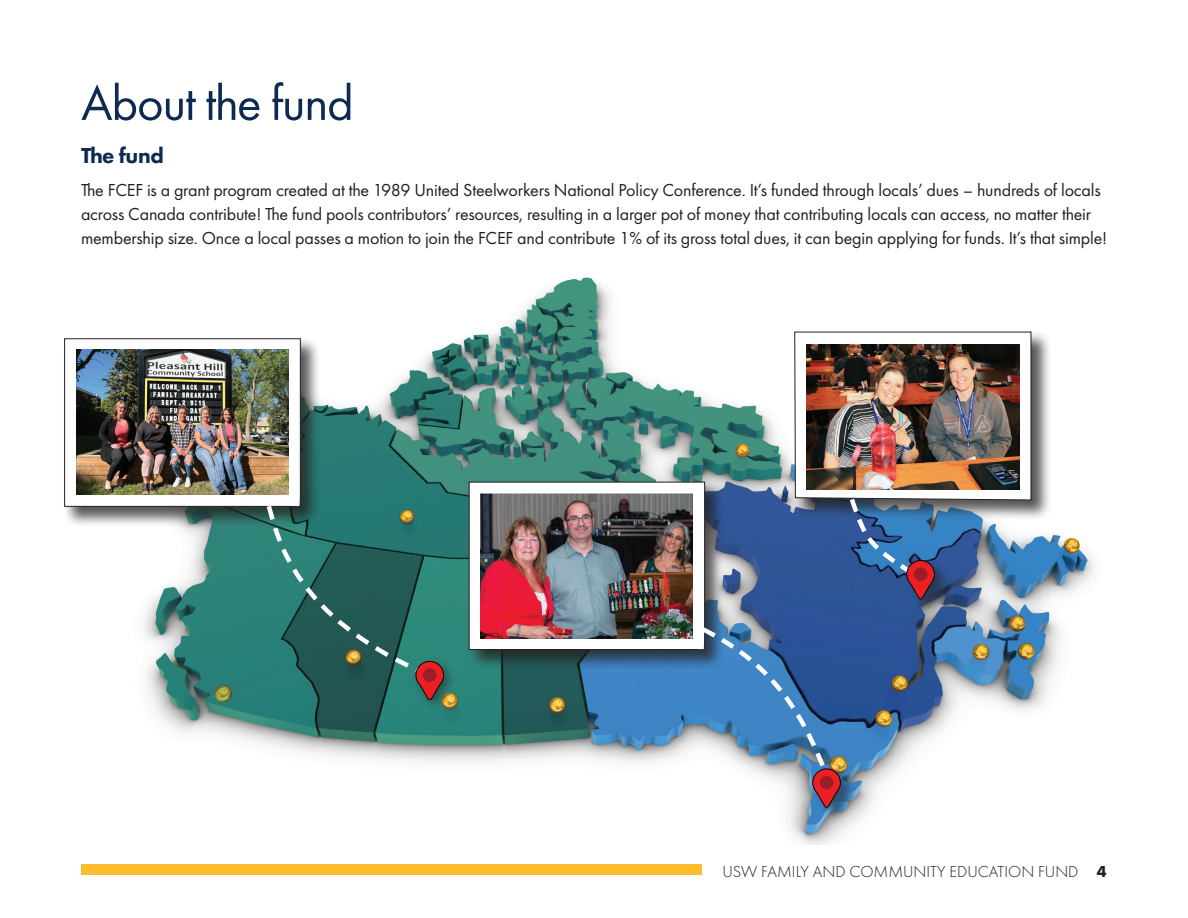
<style>
.page{position:relative;width:1188px;height:918px;background:#fff}
.page>*{position:absolute;margin:0;border:0;box-sizing:border-box;transform-origin:0 0}
.t1{font:51px "Futura PT";letter-spacing:-.025em;color:#0d2b51}
.t2{font:800 22.5px "Futura PT";letter-spacing:-.02em;color:#0d2b51}
.t3{font:18px/24px "Futura PT";letter-spacing:-.01em;color:#231f20}
.t4{font:300 16.5px "Futura PT";color:#231f20}
.s1{font-weight:700}
</style>
<div class="page">
<div style="left:81px;top:864px;width:621px;height:11px;background:#fdbb2e"></div>
<img style="left:151px;top:277px;width:943px;height:567px">
<div style="left:793px;top:330px;width:259px;height:191px;background:#231f20;opacity:.75"></div>
<div style="left:411px;top:657px;width:45px;height:55px;background:#231f20;opacity:.5"></div>
<img style="left:64px;top:338px;width:380px;height:362px">
<div style="left:423px;top:668px;width:14px;height:14px;background:#9a1e28;border-radius:50%"></div>
<div style="left:812px;top:768px;width:45px;height:55px;background:#231f20;opacity:.5"></div>
<img style="left:468px;top:331px;width:564px;height:476px">
<div style="left:914px;top:568px;width:13px;height:13px;background:#9a1e28;border-radius:50%"></div>
<h1 class="t1" style="left:81px;top:73px;width:274px">About the fund</h1>
<p class="t2" style="left:81px;top:142px;width:84px">The fund</p>
<p class="t3" style="left:81px;top:178px;width:1028px">The FCEF is a grant program created at the 1989 United Steelworkers National Policy Conference. It’s funded through locals’ dues – hundreds of locals across Canada contribute! The fund pools contributors’ resources, resulting in a larger pot of money that contributing locals can access, no matter their membership size. Once a local passes a motion to join the FCEF and contribute 1% of its gross total dues, it can begin applying for funds. It’s that simple!</p>
<p class="t4" style="left:722px;top:862px;width:386px">USW FAMILY AND COMMUNITY EDUCATION FUND <span class="s1">4</span></p>
</div>
